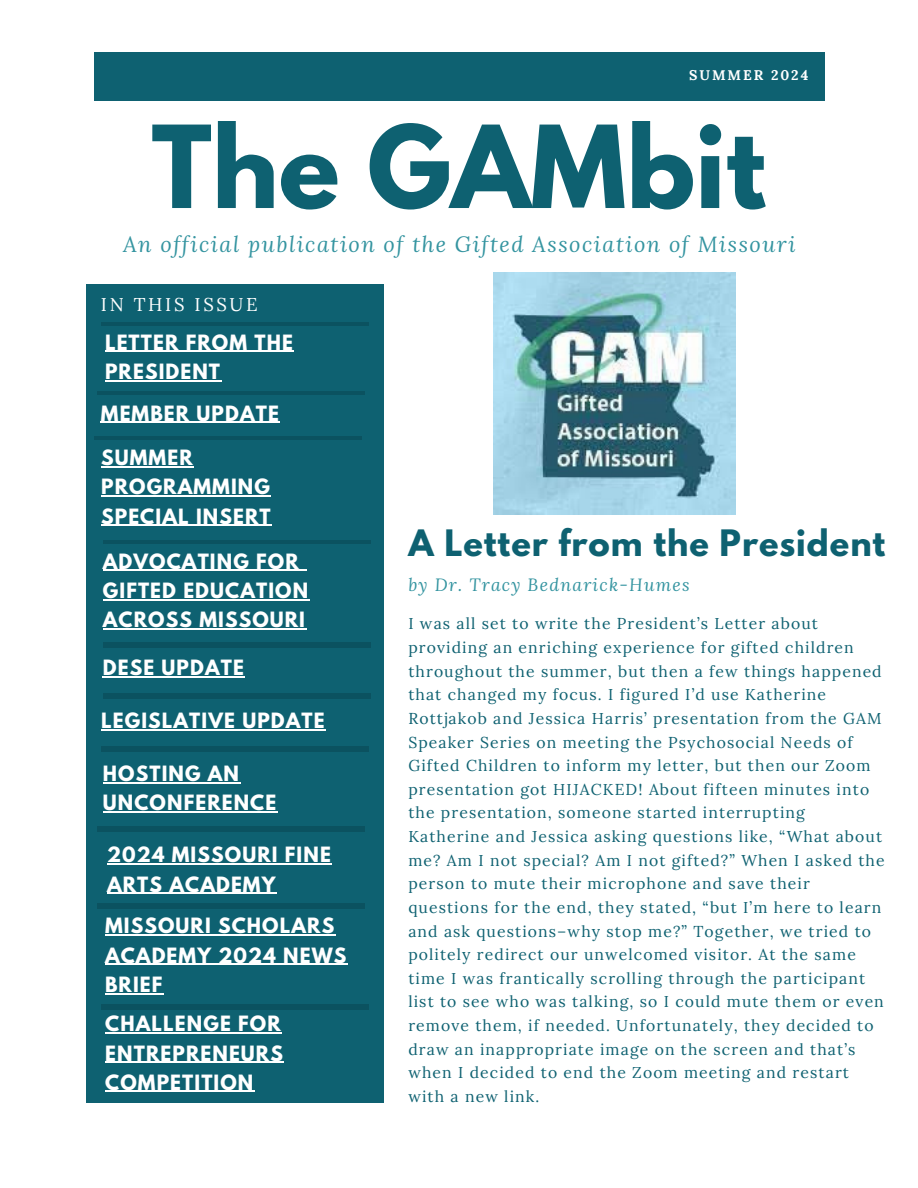
<style>
.page{position:relative;width:918px;height:1188px;background:#fff}
.page>*{position:absolute;margin:0;border:0;box-sizing:border-box;transform-origin:0 0}
.t1{font:700 101.1px "League Spartan";color:#0e6171}
.t2{font:700 32.25px "League Spartan";letter-spacing:.03em;color:#0e6171}
.t3{font:italic 21.75px "Lora";letter-spacing:.07em;color:#3494a0}
.t4{font:700 18.75px/29.2px "League Spartan";letter-spacing:.06em;color:#fff}
.t5{font:18.45px "Lora";letter-spacing:.14em;color:#fff}
.t6{font:italic 17.55px "Lora";letter-spacing:.07em;color:#3494a0}
.t7{font:15.75px/23.7px "Lora";letter-spacing:.07em;color:#0e6171}
.t8{font:700 13.95px "Lora";letter-spacing:.14em;color:#fff}
</style>
<div class="page">
<div style="left:95px;top:53px;width:730px;height:47px;background:#0e6171"></div>
<div style="left:87px;top:284px;width:297px;height:818px;background:#0e6171"></div>
<hr style="left:101px;top:322px;width:268px;height:3px;background:#000">
<hr style="left:97px;top:391px;width:268px;height:3px;background:#000">
<hr style="left:95px;top:436px;width:267px;height:4px;background:#0b5260">
<div style="left:101px;top:747px;width:268px;height:5px;background:#0b5260"></div>
<img style="left:493px;top:273px;width:242px;height:241px">
<hr style="left:105px;top:1032px;width:177px;height:2px;background:#fff">
<hr style="left:105px;top:1062px;width:179px;height:1px;background:#fff">
<hr style="left:105px;top:1091px;width:150px;height:1px;background:#fff">
<hr style="left:103px;top:676px;width:142px;height:1px;background:#fff">
<div style="left:97px;top:903px;width:268px;height:6px;background:#0b5260"></div>
<hr style="left:105px;top:351px;width:189px;height:1px;background:#fff">
<hr style="left:105px;top:380px;width:116px;height:1px;background:#fff">
<hr style="left:101px;top:729px;width:225px;height:1px;background:#fff">
<div style="left:97px;top:826px;width:268px;height:5px;background:#0b5260"></div>
<hr style="left:103px;top:782px;width:137px;height:1px;background:#fff">
<hr style="left:103px;top:811px;width:174px;height:2px;background:#fff">
<div style="left:101px;top:1004px;width:268px;height:6px;background:#0b5260"></div>
<hr style="left:101px;top:466px;width:93px;height:1px;background:#fff">
<hr style="left:101px;top:495px;width:170px;height:2px;background:#fff">
<hr style="left:101px;top:525px;width:171px;height:1px;background:#fff">
<hr style="left:105px;top:935px;width:230px;height:1px;background:#fff">
<hr style="left:105px;top:964px;width:242px;height:1px;background:#fff">
<hr style="left:105px;top:993px;width:59px;height:1px;background:#fff">
<hr style="left:103px;top:570px;width:203px;height:1px;background:#fff">
<hr style="left:103px;top:599px;width:206px;height:1px;background:#fff">
<hr style="left:103px;top:628px;width:203px;height:2px;background:#fff">
<div style="left:103px;top:643px;width:268px;height:5px;background:#0b5260"></div>
<hr style="left:107px;top:863px;width:225px;height:2px;background:#fff">
<hr style="left:107px;top:893px;width:170px;height:1px;background:#fff">
<div style="left:103px;top:693px;width:268px;height:6px;background:#0b5260"></div>
<hr style="left:101px;top:422px;width:179px;height:1px;background:#fff">
<hr style="left:103px;top:540px;width:268px;height:3px;background:#000">
<p class="t8" style="left:689px;top:66px;width:121px">SUMMER 2024</p>
<h5 class="t1" style="left:152px;top:117px;width:616px">The GAMbit</h5>
<h4 class="t3" style="left:123px;top:229px;width:674px">An official publication of the Gifted Association of Missouri</h4>
<p class="t5" style="left:101px;top:293px;width:158px">IN THIS ISSUE</p>
<h4 class="t4" style="left:105px;top:330px;width:189px">LETTER FROM THE<br>PRESIDENT</h4>
<h2 class="t4" style="left:101px;top:401px;width:180px">MEMBER UPDATE</h2>
<h4 class="t4" style="left:101px;top:445px;width:171px">SUMMER<br>PROGRAMMING<br>SPECIAL INSERT</h4>
<h4 class="t4" style="left:103px;top:549px;width:207px">ADVOCATING FOR<br>GIFTED EDUCATION<br>ACROSS MISSOURI</h4>
<h3 class="t4" style="left:103px;top:655px;width:142px">DESE UPDATE</h3>
<h4 class="t4" style="left:101px;top:708px;width:225px">LEGISLATIVE UPDATE</h4>
<h4 class="t4" style="left:103px;top:761px;width:175px">HOSTING AN<br>UNCONFERENCE</h4>
<p class="t4" style="left:107px;top:843px;width:225px">2024 MISSOURI FINE<br>ARTS ACADEMY</p>
<h4 class="t4" style="left:105px;top:914px;width:243px">MISSOURI SCHOLARS<br>ACADEMY 2024 NEWS<br>BRIEF</h4>
<h1 class="t4" style="left:105px;top:1012px;width:179px">CHALLENGE FOR<br>ENTREPRENEURS<br>COMPETITION</h1>
<h4 class="t2" style="left:408px;top:527px;width:479px">A Letter from the President</h4>
<h4 class="t6" style="left:408px;top:573px;width:283px">by Dr. Tracy Bednarick-Humes</h4>
<h4 class="t7" style="left:408px;top:612px;width:478px">I was all set to write the President’s Letter about providing an enriching experience for gifted children throughout the summer, but then a few things happened that changed my focus. I figured I’d use Katherine Rottjakob and Jessica Harris’ presentation from the GAM Speaker Series on meeting the Psychosocial Needs of Gifted Children to inform my letter, but then our Zoom presentation got HIJACKED! About fifteen minutes into the presentation, someone started interrupting Katherine and Jessica asking questions like, “What about me? Am I not special? Am I not gifted?” When I asked the person to mute their microphone and save their questions for the end, they stated, “but I’m here to learn and ask questions–why stop me?” Together, we tried to politely redirect our unwelcomed visitor. At the same time I was frantically scrolling through the participant list to see who was talking, so I could mute them or even remove them, if needed. Unfortunately, they decided to draw an inappropriate image on the screen and that’s when I decided to end the Zoom meeting and restart with a new link.</h4>
</div>
